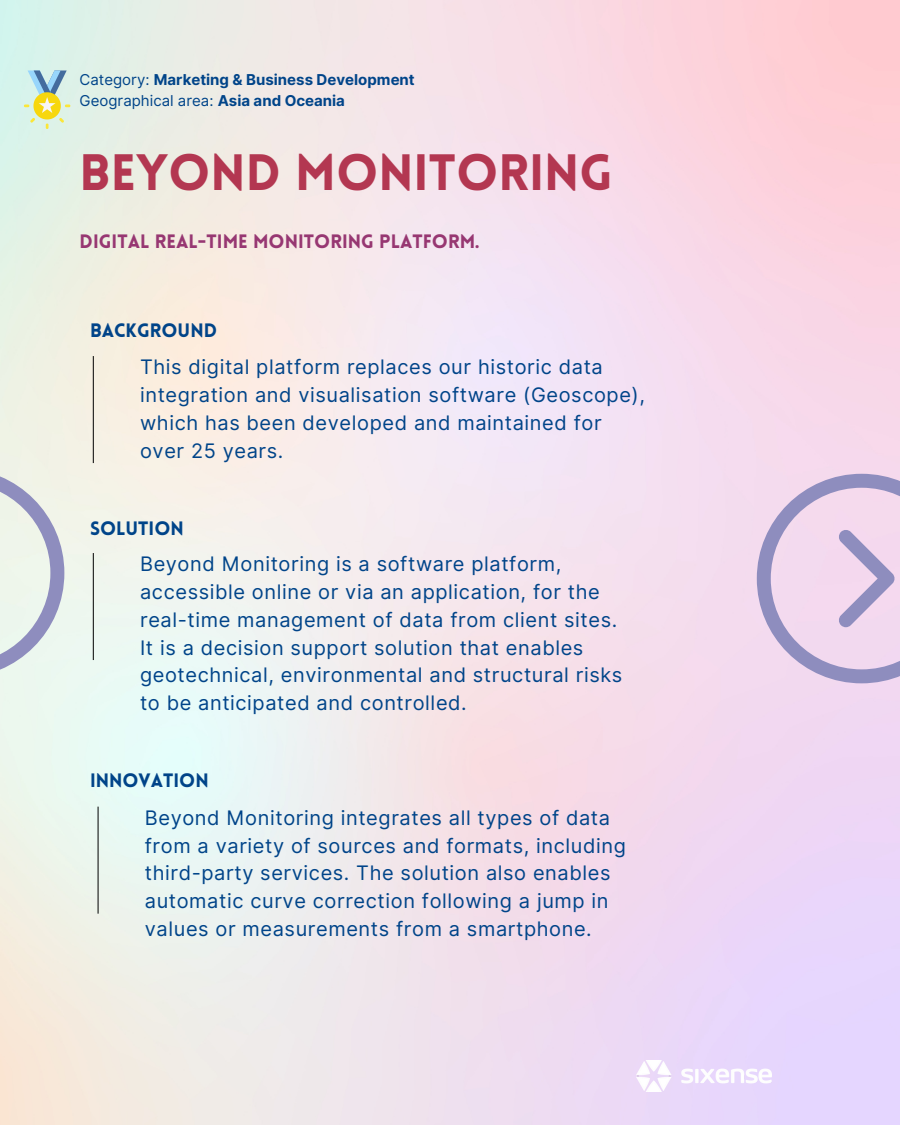
<style>
.page{position:relative;width:900px;height:1125px;background:#fff}
.page>*{position:absolute;margin:0;border:0;box-sizing:border-box;transform-origin:0 0}
.t1{font:900 50px "Lovelo";color:#b33751}
.t2{font:20px/27.8px "Inter";letter-spacing:.03em;color:#004489}
.t3{font:900 19px "Lovelo";color:#973772}
.t4{font:900 19px "Lovelo";color:#004489}
.t5{font:700 15px "Inter";color:#004489}
.t6{font:15px "Inter";color:#004489}
.s1{font-weight:400}
.s2{font-weight:700}
</style>
<div class="page">
<svg style="left:0;top:468px;width:64px;height:209px;background:#d7dde0"></svg>
<svg style="left:757px;top:474px;width:143px;height:209px;background:#dbc7e2"></svg>
<svg style="left:24px;top:70px;width:46px;height:59px;background:#ccdcb7"></svg>
<hr style="left:93px;top:356px;width:1px;height:107px;background:#000">
<hr style="left:93px;top:553px;width:1px;height:107px;background:#000">
<hr style="left:98px;top:807px;width:1px;height:107px;background:#000">
<img style="left:637px;top:1060px;width:134px;height:32px">
<p class="t5" style="left:80px;top:70px;width:337px"><span class="s1">Category:</span> Marketing &amp; Business Development</p>
<p class="t6" style="left:80px;top:91px;width:267px">Geographical area: <span class="s2">Asia and Oceania</span></p>
<p class="t1" style="left:80px;top:153px;width:535px">BEYOND MONITORING</p>
<h1 class="t3" style="left:80px;top:234px;width:402px">DIGITAL REAL-TIME MONITORING PLATFORM.</h1>
<h2 class="t4" style="left:90px;top:323px;width:129px">BACKGROUND</h2>
<h2 class="t2" style="left:140px;top:353px;width:506px">This digital platform replaces our historic data integration and visualisation software (Geoscope), which has been developed and maintained for over 25 years.</h2>
<p class="t4" style="left:90px;top:521px;width:95px">SOLUTION</p>
<h3 class="t2" style="left:140px;top:550px;width:484px">Beyond Monitoring is a software platform, accessible online or via an application, for the real-time management of data from client sites.<br>It is a decision support solution that enables geotechnical, environmental and structural risks to be anticipated and controlled.</h3>
<h3 class="t4" style="left:90px;top:773px;width:120px">INNOVATION</h3>
<h2 class="t2" style="left:145px;top:804px;width:483px">Beyond Monitoring integrates all types of data from a variety of sources and formats, including third-party services. The solution also enables automatic curve correction following a jump in values or measurements from a smartphone.</h2>
</div>
